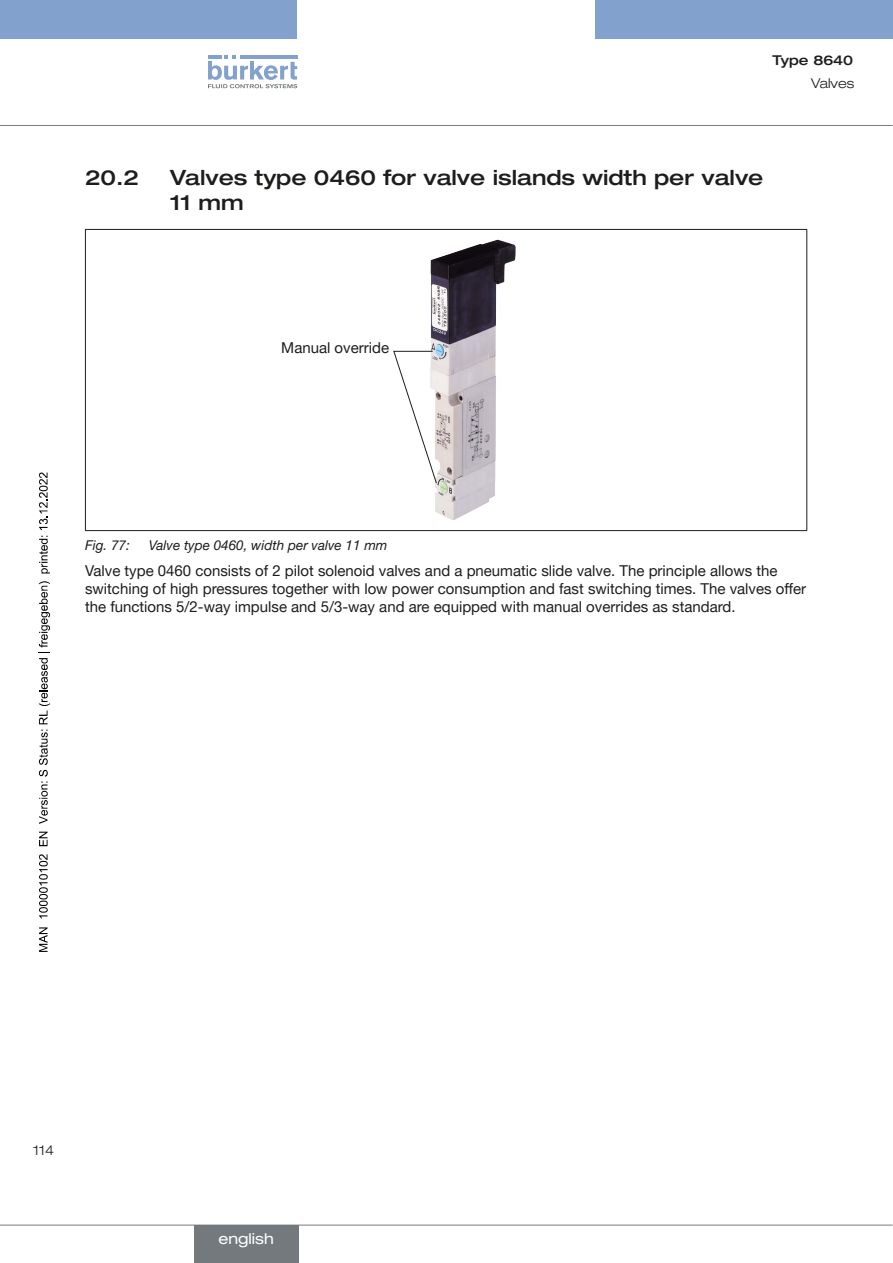
<style>
.page{position:relative;width:893px;height:1263px;background:#fff}
.page>*{position:absolute;margin:0;border:0;box-sizing:border-box;transform-origin:0 0}
.t1{font:500 expanded 21px/25.2px "Helvetica Neue LTW1 G";color:#1d1d1b}
.t2{font:15px/18px "Helvetica Neue LTW1 G";color:#1d1d1b}
.t3{font:expanded 15px "Helvetica Neue LTW1 G";color:#fff}
.t4{font:italic 13.5px "Helvetica Neue LTW1 G";color:#1d1d1b}
.t5{font:300 expanded 13.5px "Helvetica Neue LTW1 G";color:#1d1d1b}
.t6{font:500 expanded 13.5px "Helvetica Neue LTW1 G";color:#1d1d1b}
</style>
<div class="page">
<div style="left:0;top:0;width:297px;height:38px;background:#82a2cd"></div>
<div style="left:595px;top:0;width:298px;height:38px;background:#82a2cd"></div>
<svg style="left:208px;top:55px;width:89px;height:33px"></svg>
<hr style="left:0;top:125px;width:893px;height:1px;background:#73797d">
<hr style="left:85px;top:229px;width:722px;height:1px;background:#1d1d1b">
<hr style="left:85px;top:230px;width:1px;height:300px;background:#1d1d1b">
<hr style="left:806px;top:230px;width:1px;height:300px;background:#1d1d1b">
<hr style="left:85px;top:530px;width:722px;height:1px;background:#1d1d1b">
<img style="left:430px;top:240px;width:86px;height:280px">
<svg style="left:393px;top:351px;width:44px;height:133px"></svg>
<hr style="left:0;top:1225px;width:893px;height:1px;background:#73797d">
<div style="left:194px;top:1225px;width:104px;height:38px;background:#73797d"></div>
<svg style="left:39px;top:927px;width:9px;height:25px"></svg>
<svg style="left:39px;top:854px;width:9px;height:64px"></svg>
<svg style="left:39px;top:832px;width:9px;height:14px"></svg>
<svg style="left:39px;top:581px;width:11px;height:243px"></svg>
<svg style="left:39px;top:536px;width:11px;height:37px"></svg>
<svg style="left:39px;top:472px;width:9px;height:58px"></svg>
<p class="t6" style="left:773px;top:51px;width:82px">Type 8640</p>
<h1 class="t1" style="left:85px;top:164px;width:56px">20.2</h1>
<h1 class="t1" style="left:170px;top:164px;width:595px">Valves type 0460 for valve islands width per valve<br>11 mm</h1>
<p class="t5" style="left:811px;top:75px;width:45px">Valves</p>
<p class="t2" style="left:281px;top:339px;width:109px">Manual override</p>
<p class="t4" style="left:85px;top:536px;width:46px">Fig. 77:</p>
<p class="t4" style="left:149px;top:536px;width:240px">Valve type 0460, width per valve 11 mm</p>
<p class="t2" style="left:85px;top:562px;width:723px">Valve type 0460 consists of 2 pilot solenoid valves and a pneumatic slide valve. The principle allows the switching of high pressures together with low power consumption and fast switching times. The valves offer the functions 5/2-way impulse and 5/3-way and are equipped with manual overrides as standard.</p>
<p class="t5" style="left:33px;top:1142px;width:23px">114</p>
<p class="t3" style="left:218px;top:1229px;width:57px">english</p>
</div>
